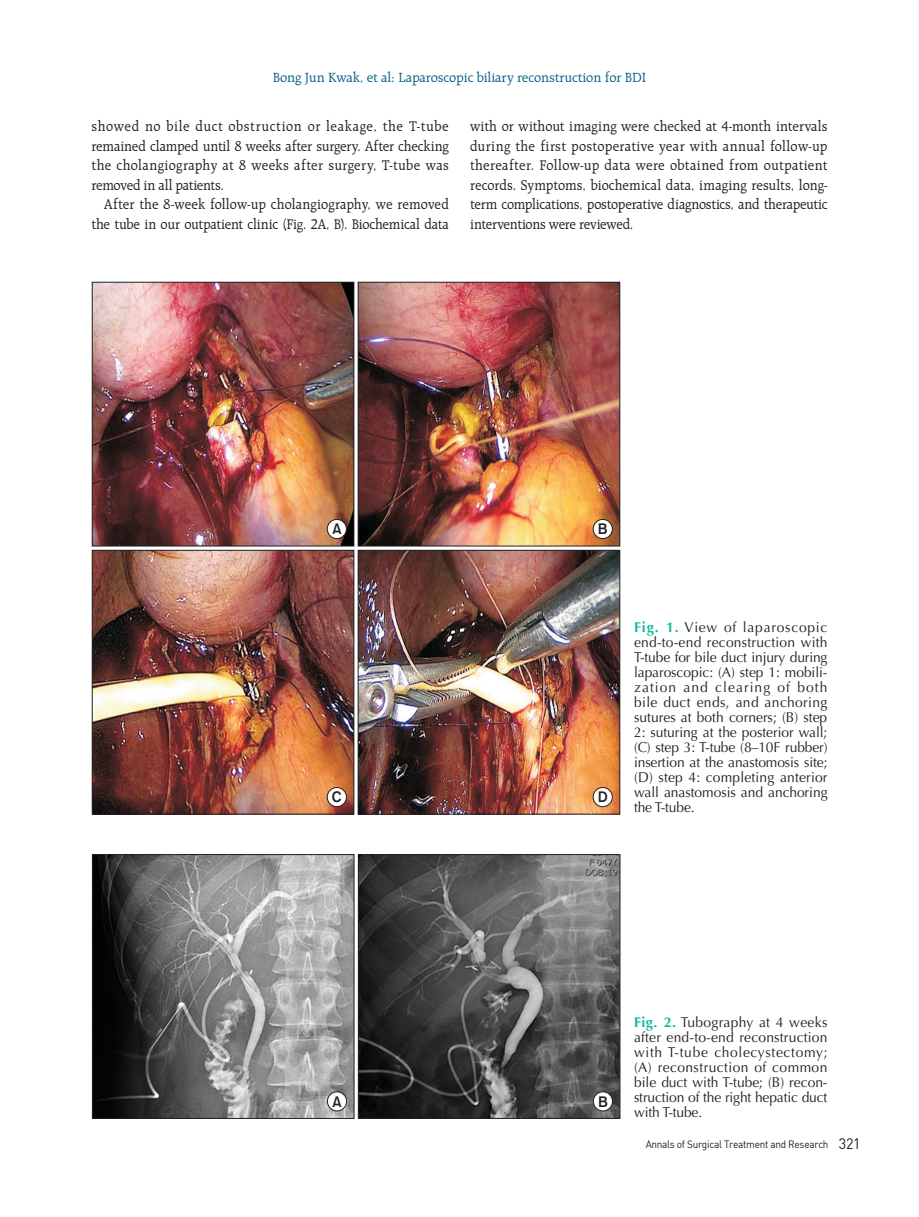
<style>
.page{position:relative;width:919px;height:1217px;background:#fff}
.page>*{position:absolute;margin:0;border:0;box-sizing:border-box;transform-origin:0 0}
.t1{font:15px/19.5px "Raleigh BT";letter-spacing:-.01em;color:#231f20;text-align:justify;scale:.94 1}
.t2{font:15px "Gothic 725 BT Bold A";color:#231f20}
.t3{font:14.25px/15px "Optima LT Std";letter-spacing:-.005em;color:#231f20;text-align:justify}
.t4{font:14.25px "Raleigh BT";letter-spacing:-.01em;color:#0b6189}
.t5{font:10.5px "Dinreg";letter-spacing:-.025em;color:#231f20;scale:.95 1}
.s1{font-weight:700;color:#11b9a0}
.s2{font-size:15px}
</style>
<div class="page">
<img style="left:92px;top:281px;width:528px;height:533px">
<svg style="left:92px;top:854px;width:528px;height:264px"></svg>
<p class="t4" style="left:273px;top:69px;width:375px">Bong Jun Kwak, et al: Laparoscopic biliary reconstruction for BDI</p>
<p class="t1" style="left:91px;top:116px;width:381px">showed no bile duct obstruction or leakage, the T-tube remained clamped until 8 weeks after surgery. After checking the cholangiography at 8 weeks after surgery, T-tube was removed in all patients.</p>
<p class="t1" style="left:91px;top:194px;width:381px;text-align:right">After the 8-week follow-up cholangiography, we removed the tube in our outpatient clinic (Fig. 2A, B). Biochemical data</p>
<p class="t1" style="left:470px;top:116px;width:382px">with or without imaging were checked at 4-month intervals during the first postoperative year with annual follow-up thereafter. Follow-up data were obtained from outpatient records. Symptoms, biochemical data, imaging results, long&shy;term complications, postoperative diagnostics, and therapeutic interventions were reviewed.</p>
<p class="t2" style="left:332px;top:520px;width:11px">A</p>
<p class="t2" style="left:598px;top:520px;width:11px">B</p>
<p class="t2" style="left:332px;top:788px;width:11px">C</p>
<p class="t2" style="left:597px;top:788px;width:12px">D</p>
<p class="t3" style="left:634px;top:619px;width:195px"><span class="s1">Fig. 1.</span> View of laparoscopic end-to-end reconstruction with T-tube for bile duct injury during laparoscopic: (A) step 1: mobili&shy;zation and clearing of both bile duct ends, and anchoring sutures at both corners; (B) step 2: suturing at the posterior wall; (C) step 3: T-tube (8–10F rubber) insertion at the anastomosis site; (D) step 4: completing anterior wall anastomosis and anchoring the T-tube.</p>
<p class="t2" style="left:332px;top:1092px;width:11px">A</p>
<p class="t2" style="left:598px;top:1092px;width:11px">B</p>
<p class="t3" style="left:634px;top:1014px;width:195px"><span class="s1">Fig. 2.</span> Tubography at 4 weeks after end-to-end reconstruction with T-tube cholecystectomy; (A) reconstruction of common bile duct with T-tube; (B) recon&shy;struction of the right hepatic duct with T-tube.</p>
<p class="t5" style="left:645px;top:1137px;width:228px">Annals of Surgical Treatment and Research <span class="s2">321</span></p>
</div>
